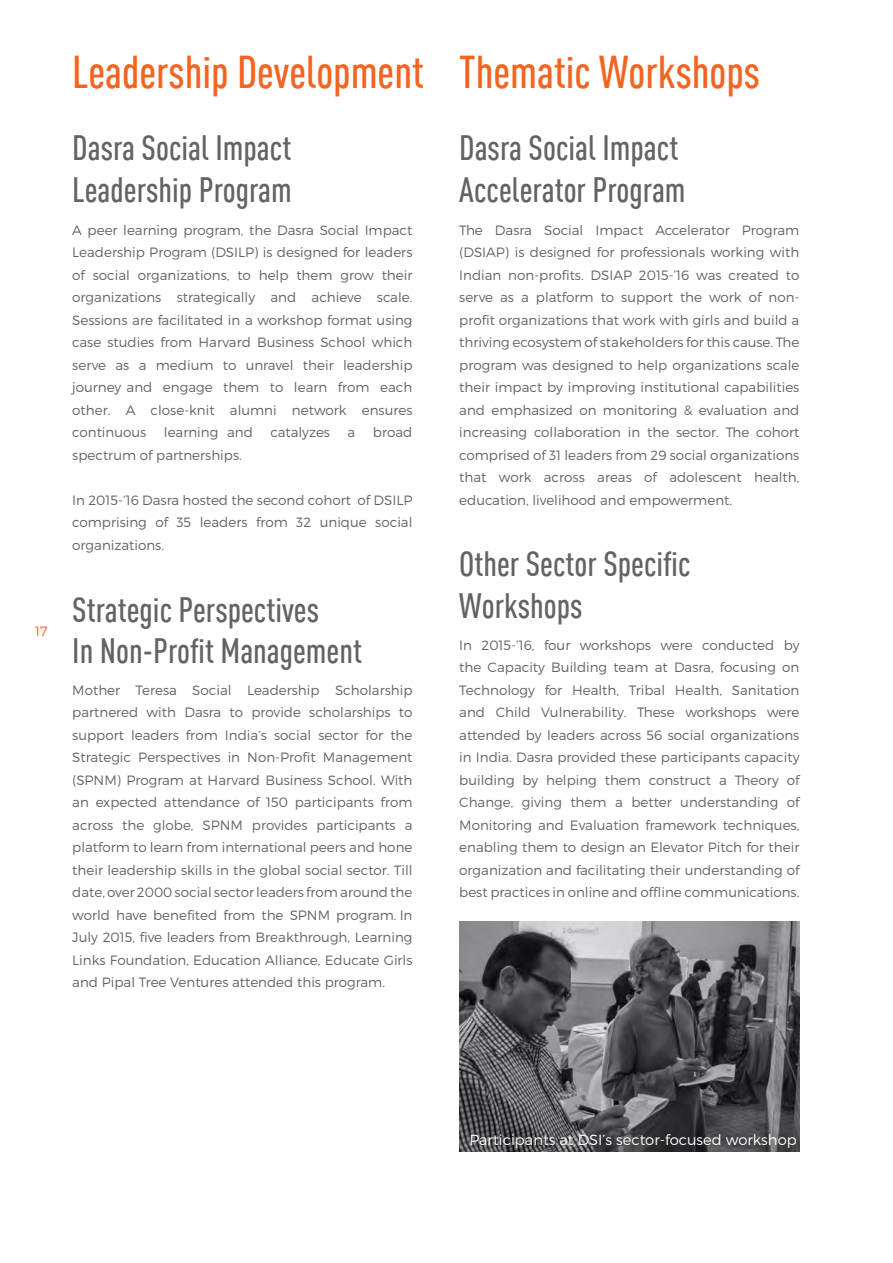
<style>
.page{position:relative;width:893px;height:1263px;background:#fff}
.page>*{position:absolute;margin:0;border:0;box-sizing:border-box;transform-origin:0 0}
.t1{font:500 45px "DIN Cond";color:#f36421}
.t2{font:500 34.5px/41.4px "DIN Cond";color:#636366}
.t3{font:300 14.7px "Montserrat";color:#fff}
.t4{font:300 13.5px/22.5px "Montserrat";color:#636366;text-align:justify}
.t5{font:300 13.5px "Montserrat";color:#f36421}
</style>
<div class="page">
<svg style="left:459px;top:921px;width:340px;height:231px;background:#5f5f62"></svg>
<p class="t5" style="left:35px;top:623px;width:14px">17</p>
<p class="t1" style="left:72px;top:45px;width:353px">Leadership Development</p>
<p class="t2" style="left:72px;top:126px;width:221px">Dasra Social Impact</p>
<p class="t2" style="left:72px;top:168px;width:221px">Leadership Program</p>
<p class="t4" style="left:72px;top:218px;width:342px">A peer learning program, the Dasra Social Impact Leadership Program (DSILP) is designed for leaders of social organizations, to help them grow their organizations strategically and achieve scale.<br>Sessions are facilitated in a workshop format using case studies from Harvard Business School which serve as a medium to unravel their leadership journey and engage them to learn from each other. A close-knit alumni network ensures continuous</p>
<p class="t4" style="left:164px;top:421px;width:90px">learning and</p>
<p class="t4" style="left:270px;top:421px;width:61px">catalyzes</p>
<p class="t4" style="left:348px;top:421px;width:9px">a</p>
<p class="t4" style="left:373px;top:421px;width:41px">broad</p>
<p class="t4" style="left:72px;top:443px;width:171px">spectrum of partnerships.</p>
<p class="t4" style="left:72px;top:488px;width:342px">In 2015-‘16 Dasra hosted the second cohort of DSILP comprising of 35 leaders from 32 unique social organizations.</p>
<p class="t2" style="left:72px;top:588px;width:248px">Strategic Perspectives</p>
<p class="t2" style="left:72px;top:629px;width:291px">In Non-Profit Management</p>
<p class="t4" style="left:72px;top:678px;width:342px">Mother Teresa Social Leadership Scholarship partnered with Dasra to provide scholarships to support leaders from India’s social sector for the Strategic Perspectives in Non-Profit Management (SPNM) Program at Harvard Business School. With an expected attendance of 150 participants from across the globe, SPNM provides participants a platform to learn from international peers and hone their leadership skills in the global social sector. Till date, over 2000 social sector leaders from around the world have benefited from the SPNM program. In July 2015, five leaders from Breakthrough, Learning Links Foundation, Education Alliance, Educate Girls and Pipal Tree Ventures attended this program.</p>
<p class="t1" style="left:459px;top:45px;width:302px">Thematic Workshops</p>
<p class="t2" style="left:459px;top:126px;width:228px">Dasra Social Impact<br>Accelerator Program</p>
<p class="t4" style="left:459px;top:218px;width:342px">The Dasra Social Impact Accelerator Program (DSIAP) is designed for professionals working with Indian non-profits. DSIAP 2015-’16 was created to serve as a platform to support the work of non&shy;profit organizations that work with girls and build a thriving ecosystem of stakeholders for this cause. The program was designed to help organizations scale their impact by improving institutional capabilities and emphasized on monitoring &amp; evaluation and increasing collaboration in the sector. The cohort comprised of 31 leaders from 29 social organizations that work across areas of adolescent health, education, livelihood and empowerment.</p>
<p class="t2" style="left:459px;top:543px;width:233px">Other Sector Specific<br>Workshops</p>
<p class="t4" style="left:459px;top:633px;width:342px">In 2015-’16, four workshops were conducted by the Capacity Building team at Dasra, focusing on Technology for Health, Tribal Health, Sanitation and Child Vulnerability. These workshops were attended by leaders across 56 social organizations in India. Dasra provided these participants capacity building by helping them construct a Theory of Change, giving them a better understanding of Monitoring and Evaluation framework techniques, enabling them to design an Elevator Pitch for their organization and facilitating their understanding of best practices in online and offline communications.</p>
<p class="t3" style="left:469px;top:1131px;width:329px">Participants at DSI’s sector-focused workshop</p>
</div>
